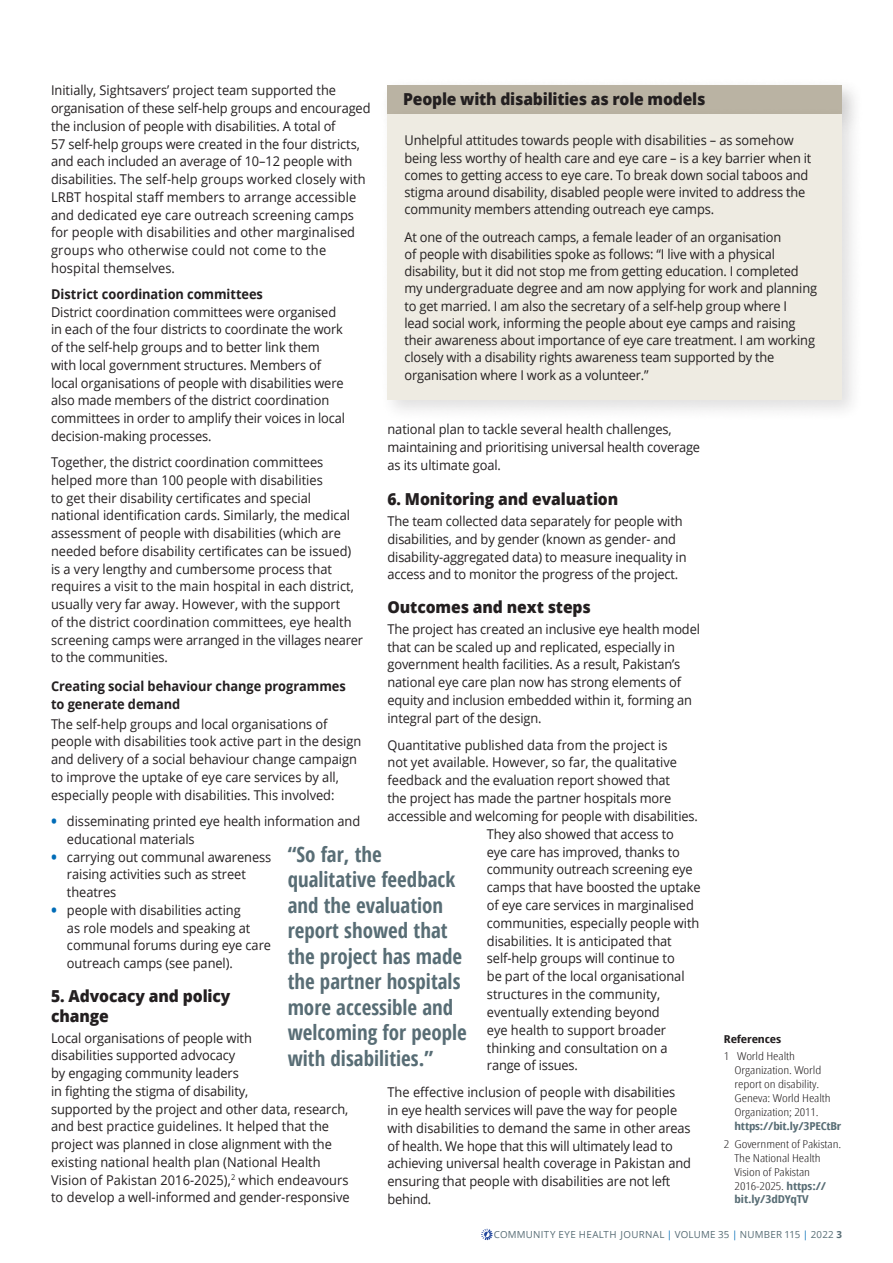
<style>
.page{position:relative;width:893px;height:1263px;background:#fff}
.page>*{position:absolute;margin:0;border:0;box-sizing:border-box;transform-origin:0 0}
.t1{font:700 21px/25.5px "Open Sans Condensed";color:#586d75}
.t2{font:800 16.5px/19.6px "Open Sans";letter-spacing:-.005em;color:#231f20;scale:.95 1}
.t3{font:13.5px/17.7px "Open Sans";letter-spacing:-.005em;color:#231f20;scale:.95 1}
.t4{font:700 13.5px/17.4px "Open Sans";letter-spacing:-.005em;color:#231f20;scale:.95 1}
.t5{font:300 10.8px/14px "Open Sans Condensed";letter-spacing:-.005em;color:#231f20;scale:1.27 1}
.t6{font:700 10.8px "Open Sans Condensed";letter-spacing:-.015em;color:#586d75;scale:1.2 1}
.t7{font:700 10.8px "Open Sans Condensed";letter-spacing:-.01em;color:#231f20;scale:1.27 1}
.t8{font:9.75px "Open Sans";letter-spacing:.025em;color:#586d75}
.s1{font-weight:700;font-size:16.5px;color:#006cb7}
.s2{font-weight:700;color:#586d75}
.s3{color:#006cb7}
.s4{font-weight:700}
</style>
<div class="page">
<svg style="left:481px;top:1229px;width:11px;height:11px"></svg>
<div style="left:387px;top:85px;width:455px;height:29px;background:#bab3a3"></div>
<div style="left:379px;top:106px;width:485px;height:316px;background:#231f20;opacity:.14"></div>
<div style="left:387px;top:114px;width:455px;height:286px;background:#eeebe2"></div>
<p class="t3" style="left:51px;top:81px;width:338px">Initially, Sightsavers’ project team supported the organisation of these self-help groups and encouraged the inclusion of people with disabilities. A total of<br>57 self-help groups were created in the four districts, and each included an average of 10–12 people with disabilities. The self-help groups worked closely with LRBT hospital staff members to arrange accessible and dedicated eye care outreach screening camps for people with disabilities and other marginalised groups who otherwise could not come to the hospital themselves.</p>
<p class="t4" style="left:51px;top:285px;width:225px">District coordination committees</p>
<p class="t3" style="left:51px;top:302px;width:311px">District coordination committees were organised in each of the four districts to coordinate the work of the self-help groups and to better link them with local government structures. Members of local organisations of people with disabilities were also made members of the district coordination committees in order to amplify their voices in local decision-making processes.</p>
<p class="t3" style="left:51px;top:453px;width:330px">Together, the district coordination committees helped more than 100 people with disabilities<br>to get their disability certificates and special national identification cards. Similarly, the medical assessment of people with disabilities (which are needed before disability certificates can be issued) is a very lengthy and cumbersome process that requires a visit to the main hospital in each district, usually very far away. However, with the support<br>of the district coordination committees, eye health screening camps were arranged in the villages nearer to the communities.</p>
<p class="t4" style="left:51px;top:677px;width:312px">Creating social behaviour change programmes to generate demand</p>
<p class="t3" style="left:51px;top:715px;width:328px">The self-help groups and local organisations of people with disabilities took active part in the design and delivery of a social behaviour change campaign to improve the uptake of eye care services by all, especially people with disabilities. This involved:</p>
<p class="t3" style="left:67px;top:812px;width:310px;text-indent:-16px"><span class="s1">•</span> disseminating printed eye health information and educational materials</p>
<p class="t3" style="left:67px;top:847px;width:217px;text-indent:-16px"><span class="s1">•</span> carrying out communal awareness raising activities such as street theatres</p>
<p class="t3" style="left:67px;top:901px;width:216px;text-indent:-16px"><span class="s1">•</span> people with disabilities acting<br>as role models and speaking at communal forums during eye care outreach camps (see panel).</p>
<p class="t2" style="left:51px;top:985px;width:190px">5. Advocacy and policy change</p>
<p class="t3" style="left:51px;top:1028px;width:316px">Local organisations of people with<br>disabilities supported advocacy<br>by engaging community leaders<br>in fighting the stigma of disability,<br>supported by the project and other data, research, and best practice guidelines. It helped that the project was planned in close alignment with the existing national health plan (National Health Vision of Pakistan 2016-2025),<sup>2</sup> which endeavours to develop a well-informed and gender-responsive</p>
<p class="t2" style="left:403px;top:88px;width:320px">People with disabilities as role models</p>
<p class="t3" style="left:404px;top:132px;width:430px;line-height:17.2px">Unhelpful attitudes towards people with disabilities – as somehow being less worthy of health care and eye care – is a key barrier when it comes to getting access to eye care. To break down social taboos and stigma around disability, disabled people were invited to address the community members attending outreach eye camps.</p>
<p class="t3" style="left:404px;top:228px;width:436px;line-height:17.2px">At one of the outreach camps, a female leader of an organisation<br>of people with disabilities spoke as follows: “I live with a physical disability, but it did not stop me from getting education. I completed my undergraduate degree and am now applying for work and planning to get married. I am also the secretary of a self-help group where I<br>lead social work, informing the people about eye camps and raising their awareness about importance of eye care treatment. I am working closely with a disability rights awareness team supported by the organisation where I work as a volunteer.”</p>
<p class="t3" style="left:387px;top:420px;width:331px;line-height:18.1px">national plan to tackle several health challenges, maintaining and prioritising universal health coverage as its ultimate goal.</p>
<p class="t2" style="left:387px;top:488px;width:245px">6. Monitoring and evaluation</p>
<p class="t3" style="left:387px;top:512px;width:316px">The team collected data separately for people with disabilities, and by gender (known as gender- and disability-aggregated data) to measure inequality in access and to monitor the progress of the project.</p>
<p class="t2" style="left:387px;top:596px;width:216px">Outcomes and next steps</p>
<p class="t3" style="left:387px;top:619px;width:330px">The project has created an inclusive eye health model that can be scaled up and replicated, especially in government health facilities. As a result, Pakistan’s national eye care plan now has strong elements of equity and inclusion embedded within it, forming an integral part of the design.</p>
<p class="t3" style="left:387px;top:735px;width:296px">Quantitative published data from the project is</p>
<p class="t3" style="left:387px;top:753px;width:306px">not yet available. However, so far, the qualitative</p>
<p class="t3" style="left:387px;top:771px;width:299px">feedback and the evaluation report showed that</p>
<p class="t3" style="left:387px;top:789px;width:300px">the project has made the partner hospitals more</p>
<p class="t3" style="left:387px;top:807px;width:328px">accessible and welcoming for people with disabilities.</p>
<p class="t3" style="left:487px;top:825px;width:198px">They also showed that access to</p>
<p class="t3" style="left:487px;top:842px;width:205px">eye care has improved, thanks to</p>
<p class="t3" style="left:487px;top:860px;width:218px">community outreach screening eye</p>
<p class="t3" style="left:487px;top:878px;width:226px">camps that have boosted the uptake</p>
<p class="t3" style="left:487px;top:896px;width:219px">of eye care services in marginalised</p>
<p class="t3" style="left:487px;top:914px;width:225px">communities, especially people with</p>
<p class="t3" style="left:487px;top:931px;width:196px">disabilities. It is anticipated that</p>
<p class="t3" style="left:487px;top:949px;width:199px">self-help groups will continue to</p>
<p class="t3" style="left:487px;top:967px;width:210px">be part of the local organisational</p>
<p class="t3" style="left:487px;top:985px;width:184px">structures in the community,</p>
<p class="t3" style="left:487px;top:1003px;width:184px">eventually extending beyond</p>
<p class="t3" style="left:487px;top:1020px;width:190px">eye health to support broader</p>
<p class="t3" style="left:487px;top:1038px;width:192px">thinking and consultation on a</p>
<p class="t3" style="left:487px;top:1056px;width:97px">range of issues.</p>
<p class="t3" style="left:387px;top:1083px;width:321px">The effective inclusion of people with disabilities<br>in eye health services will pave the way for people with disabilities to demand the same in other areas of health. We hope that this will ultimately lead to achieving universal health coverage in Pakistan and ensuring that people with disabilities are not left behind.</p>
<h1 class="t1" style="left:288px;top:841px;width:181px">“So far, the qualitative feedback and the evaluation report showed that the project has made the partner hospitals more accessible and welcoming for people with disabilities.”</h1>
<p class="t7" style="left:724px;top:1032px;width:47px">References</p>
<p class="t5" style="left:735px;top:1049px;width:77px;text-indent:-11px">1 World Health<br>Organization. World report on disability.<br>Geneva: World Health<br>Organization; 2011.</p>
<p class="t6" style="left:735px;top:1118px;width:90px">https://bit.ly/3PECtBr</p>
<p class="t5" style="left:735px;top:1137px;width:86px;text-indent:-11px">2 Government of Pakistan.<br>The National Health<br>Vision of Pakistan<br>2016-2025. <span class="s2">https:// bit.ly/3dDYqTV</span></p>
<p class="t8" style="left:494px;top:1228px;width:350px">COMMUNITY EYE HEALTH JOURNAL <span class="s3">|</span> VOLUME 35 <span class="s3">|</span> NUMBER 115 <span class="s3">|</span> 2022 <span class="s4">3</span></p>
</div>
